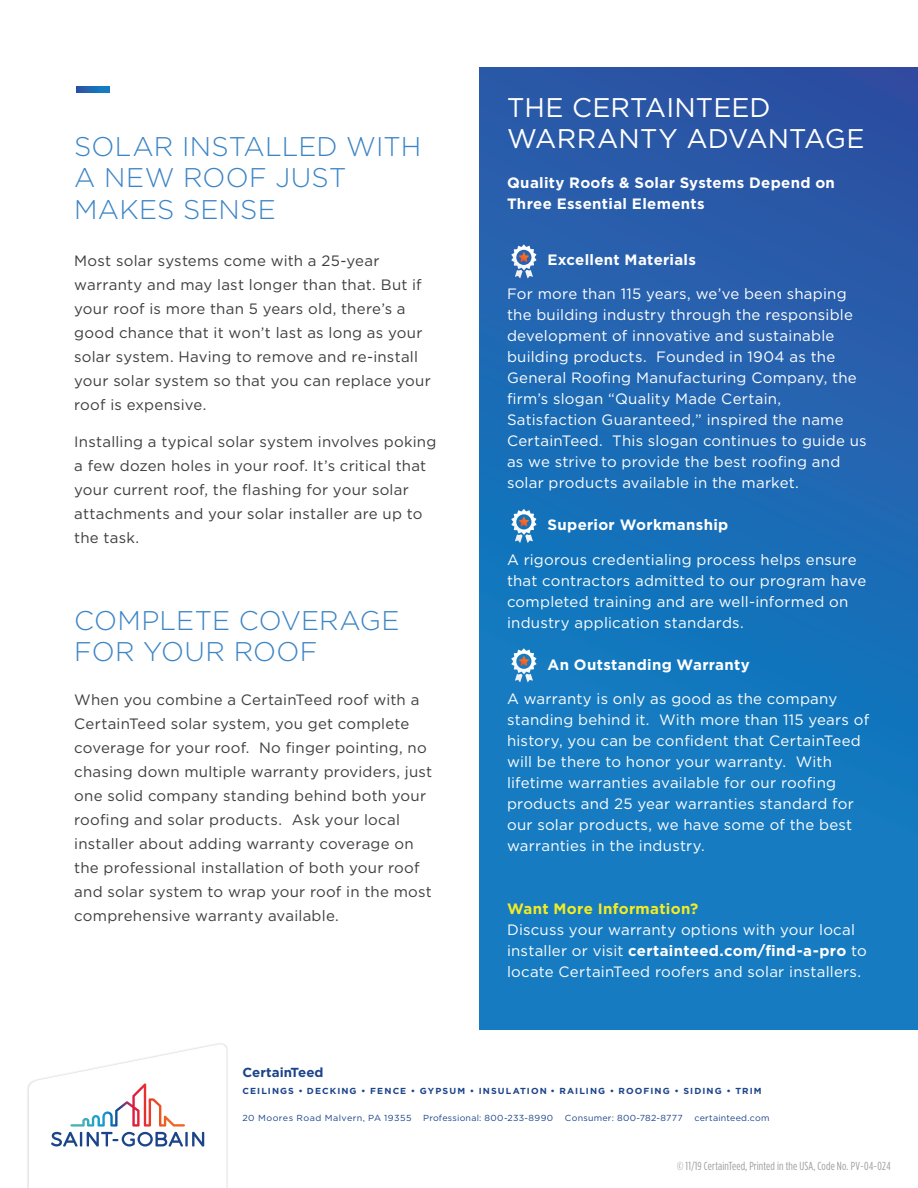
<style>
.page{position:relative;width:918px;height:1188px;background:#fff}
.page>*{position:absolute;margin:0;border:0;box-sizing:border-box;transform-origin:0 0}
.t1{font:700 45px "Gotham Narrow";color:#fff}
.t2{font:300 27px/31.5px "Gotham";letter-spacing:.005em;color:#3b84c5}
.t3{font:27px/31.5px "Gotham";letter-spacing:.005em;color:#fff}
.t4{font:15px/21px "Gotham";letter-spacing:.015em;color:#fff}
.t5{font:15px/24px "Gotham";letter-spacing:.015em;color:#3e3e3f}
.t6{font:700 15px/21px "Gotham";letter-spacing:.02em;color:#fff}
.t7{font:700 13.2px "Gotham";letter-spacing:.005em;color:#1c448a}
.t8{font:11.7px "Gotham Condensed";letter-spacing:.015em;color:#9d9d9c}
.t9{font:700 8.7px "Gotham";letter-spacing:.12em;color:#1c448a}
.t10{font:8.7px "Gotham";letter-spacing:.03em;color:#1c448a}
.t11{font:8.7px "Gotham";letter-spacing:.05em;color:#1c448a}
.s1{font-weight:700;color:#f4ec22}
.s2{font-weight:700}
</style>
<div class="page">
<svg style="left:29px;top:1043px;width:198px;height:145px"></svg>
<div style="left:479px;top:68px;width:439px;height:961px;background:linear-gradient(to bottom,#2a56a6,#1084c7)"></div>
<svg style="left:511px;top:245px;width:25px;height:33px"></svg>
<svg style="left:511px;top:509px;width:25px;height:34px"></svg>
<svg style="left:511px;top:648px;width:25px;height:34px"></svg>
<p class="t1" style="left:74px;top:59px;width:39px">—</p>
<p class="t2" style="left:74px;top:130px;width:349px">SOLAR INSTALLED WITH<br>A NEW ROOF JUST<br>MAKES SENSE</p>
<p class="t5" style="left:74px;top:248px;width:358px">Most solar systems come with a 25-year warranty and may last longer than that. But if your roof is more than 5 years old, there’s a good chance that it won’t last as long as your solar system. Having to remove and re-install your solar system so that you can replace your roof is expensive.</p>
<p class="t5" style="left:74px;top:430px;width:364px">Installing a typical solar system involves poking a few dozen holes in your roof. It’s critical that your current roof, the flashing for your solar attachments and your solar installer are up to the task.</p>
<p class="t2" style="left:74px;top:604px;width:327px">COMPLETE COVERAGE<br>FOR YOUR ROOF</p>
<p class="t5" style="left:74px;top:688px;width:360px">When you combine a CertainTeed roof with a CertainTeed solar system, you get complete coverage for your roof. No finger pointing, no chasing down multiple warranty providers, just one solid company standing behind both your roofing and solar products. Ask your local installer about adding warranty coverage on the professional installation of both your roof and solar system to wrap your roof in the most comprehensive warranty available.</p>
<p class="t3" style="left:507px;top:91px;width:359px">THE CERTAINTEED<br>WARRANTY ADVANTAGE</p>
<p class="t6" style="left:507px;top:173px;width:329px">Quality Roofs &amp; Solar Systems Depend on<br>Three Essential Elements</p>
<p class="t6" style="left:548px;top:249px;width:150px">Excellent Materials</p>
<p class="t4" style="left:507px;top:283px;width:361px">For more than 115 years, we’ve been shaping the building industry through the responsible development of innovative and sustainable building products. Founded in 1904 as the General Roofing Manufacturing Company, the firm’s slogan “Quality Made Certain, Satisfaction Guaranteed,” inspired the name CertainTeed. This slogan continues to guide us as we strive to provide the best roofing and solar products available in the market.</p>
<p class="t6" style="left:548px;top:515px;width:182px">Superior Workmanship</p>
<p class="t4" style="left:507px;top:549px;width:361px">A rigorous credentialing process helps ensure that contractors admitted to our program have completed training and are well-informed on industry application standards.</p>
<p class="t6" style="left:548px;top:654px;width:204px">An Outstanding Warranty</p>
<p class="t4" style="left:507px;top:688px;width:364px">A warranty is only as good as the company standing behind it. With more than 115 years of history, you can be confident that CertainTeed will be there to honor your warranty. With lifetime warranties available for our roofing products and 25 year warranties standard for our solar products, we have some of the best warranties in the industry.</p>
<p class="t4" style="left:507px;top:898px;width:361px"><span class="s1">Want More Information?<br></span>Discuss your warranty options with your local installer or visit <span class="s2">certainteed.com/find-a-pro</span> to locate CertainTeed roofers and solar installers.</p>
<p class="t7" style="left:242px;top:1064px;width:83px">CertainTeed</p>
<p class="t9" style="left:242px;top:1085px;width:521px">CEILINGS • DECKING • FENCE • GYPSUM • INSULATION • RAILING • ROOFING • SIDING • TRIM</p>
<p class="t11" style="left:242px;top:1112px;width:171px">20 Moores Road Malvern, PA 19355</p>
<p class="t10" style="left:423px;top:1112px;width:131px">Professional: 800-233-8990</p>
<p class="t10" style="left:565px;top:1112px;width:119px">Consumer: 800-782-8777</p>
<p class="t10" style="left:695px;top:1112px;width:77px">certainteed.com</p>
<p class="t8" style="left:677px;top:1160px;width:215px">© 11/19 CertainTeed, Printed in the USA, Code No. PV-04-024</p>
</div>
